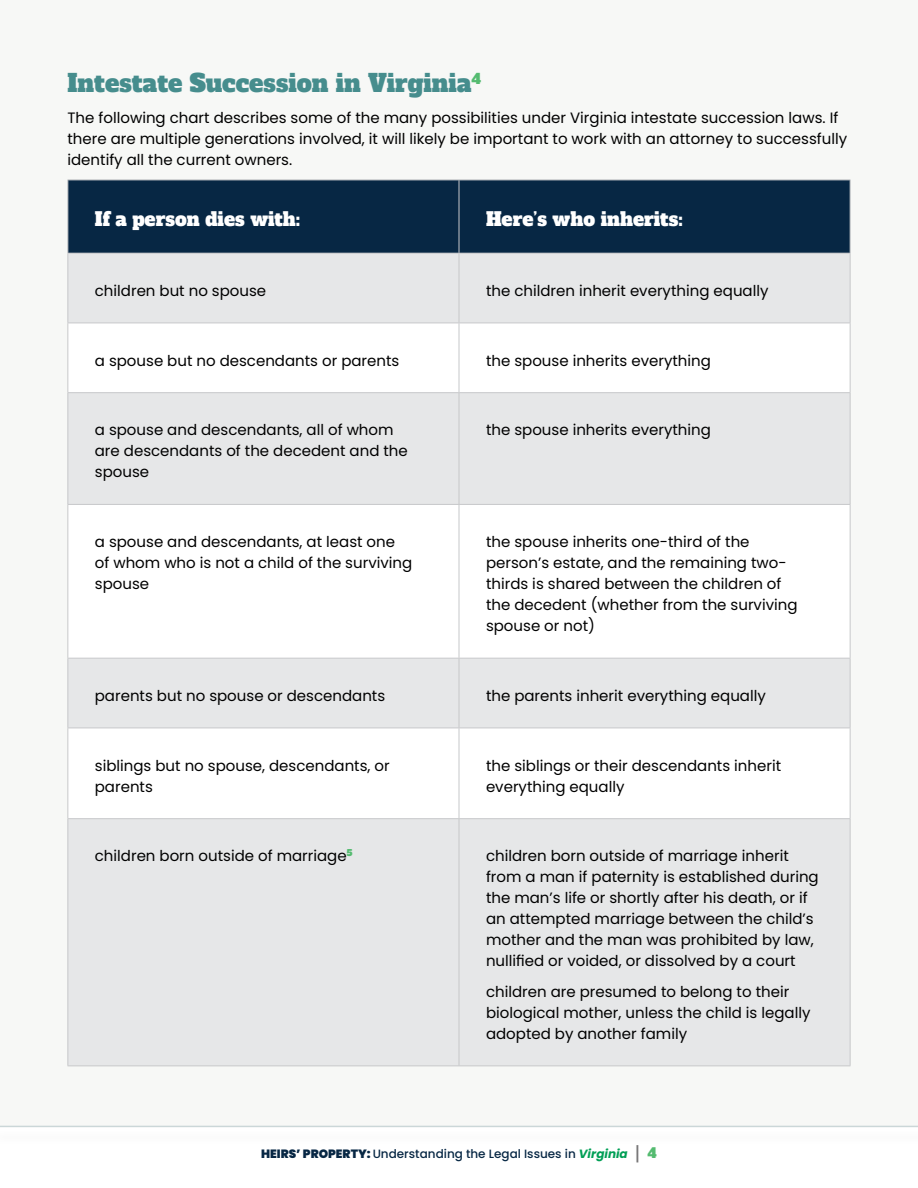
<style>
.page{position:relative;width:918px;height:1188px;background:#f7f8f6}
.page>*{position:absolute;margin:0;border:0;box-sizing:border-box;transform-origin:0 0}
.t1{font:24px "Alfa Slab One";color:#468d8d}
.t2{font:18.6px "Alfa Slab One";color:#fff}
.t3{font:15px/21px "Poppins";color:#000}
.t4{font:500 12px "Poppins";color:#072744}
.s1{font-weight:900}
.s2{font-weight:700;font-style:italic;color:#009f55}
.s3{font-family:"Alfa Slab One";font-weight:400;font-size:13.5px;color:#767576}
.s4{font-family:"Alfa Slab One";font-weight:400;font-size:13.5px;color:#54bb70}
</style>
<div class="page">
<div style="left:68px;top:181px;width:782px;height:72px;background:#072744"></div>
<div style="left:68px;top:254px;width:782px;height:812px;background:#e6e7e8"></div>
<svg style="left:68px;top:324px;width:782px;height:494px;fill:#fff"></svg>
<hr style="left:68px;top:180px;width:391px;height:1px;background:#c7c8ca">
<hr style="left:67px;top:180px;width:1px;height:73px;background:#c7c8ca">
<hr style="left:459px;top:180px;width:391px;height:1px;background:#c7c8ca">
<hr style="left:459px;top:180px;width:1px;height:73px;background:#c7c8ca">
<hr style="left:850px;top:180px;width:1px;height:73px;background:#c7c8ca">
<hr style="left:68px;top:253px;width:391px;height:1px;background:#c7c8ca">
<hr style="left:67px;top:254px;width:1px;height:69px;background:#c7c8ca">
<hr style="left:459px;top:253px;width:391px;height:1px;background:#c7c8ca">
<hr style="left:459px;top:254px;width:1px;height:69px;background:#c7c8ca">
<hr style="left:850px;top:254px;width:1px;height:69px;background:#c7c8ca">
<hr style="left:68px;top:323px;width:391px;height:1px;background:#c7c8ca">
<hr style="left:67px;top:323px;width:1px;height:69px;background:#c7c8ca">
<hr style="left:459px;top:323px;width:391px;height:1px;background:#c7c8ca">
<hr style="left:459px;top:323px;width:1px;height:69px;background:#c7c8ca">
<hr style="left:850px;top:323px;width:1px;height:69px;background:#c7c8ca">
<hr style="left:68px;top:392px;width:391px;height:1px;background:#c7c8ca">
<hr style="left:67px;top:393px;width:1px;height:111px;background:#c7c8ca">
<hr style="left:459px;top:392px;width:391px;height:1px;background:#c7c8ca">
<hr style="left:459px;top:393px;width:1px;height:111px;background:#c7c8ca">
<hr style="left:850px;top:393px;width:1px;height:111px;background:#c7c8ca">
<hr style="left:68px;top:504px;width:391px;height:1px;background:#c7c8ca">
<hr style="left:67px;top:505px;width:1px;height:153px;background:#c7c8ca">
<hr style="left:459px;top:504px;width:391px;height:1px;background:#c7c8ca">
<hr style="left:459px;top:505px;width:1px;height:153px;background:#c7c8ca">
<hr style="left:850px;top:505px;width:1px;height:153px;background:#c7c8ca">
<hr style="left:68px;top:658px;width:391px;height:1px;background:#c7c8ca">
<hr style="left:67px;top:659px;width:1px;height:69px;background:#c7c8ca">
<hr style="left:459px;top:658px;width:391px;height:1px;background:#c7c8ca">
<hr style="left:459px;top:659px;width:1px;height:69px;background:#c7c8ca">
<hr style="left:850px;top:659px;width:1px;height:69px;background:#c7c8ca">
<hr style="left:68px;top:728px;width:391px;height:1px;background:#c7c8ca">
<hr style="left:67px;top:728px;width:1px;height:90px;background:#c7c8ca">
<hr style="left:459px;top:728px;width:391px;height:1px;background:#c7c8ca">
<hr style="left:459px;top:728px;width:1px;height:90px;background:#c7c8ca">
<hr style="left:850px;top:728px;width:1px;height:90px;background:#c7c8ca">
<hr style="left:68px;top:818px;width:391px;height:1px;background:#c7c8ca">
<hr style="left:67px;top:819px;width:1px;height:247px;background:#c7c8ca">
<hr style="left:459px;top:818px;width:391px;height:1px;background:#c7c8ca">
<hr style="left:459px;top:819px;width:1px;height:247px;background:#c7c8ca">
<hr style="left:850px;top:819px;width:1px;height:247px;background:#c7c8ca">
<hr style="left:68px;top:1066px;width:391px;height:1px;background:#c7c8ca">
<hr style="left:459px;top:1066px;width:391px;height:1px;background:#c7c8ca">
<div style="left:0;top:1126px;width:918px;height:62px;background:#fff"></div>
<hr style="left:0;top:1126px;width:918px;height:1px;background:#cbd7d8">
<p class="t1" style="left:68px;top:63px;width:415px">Intestate Succession in Virginia<sup>4</sup></p>
<p class="t3" style="left:68px;top:107px;width:781px">The following chart describes some of the many possibilities under Virginia intestate succession laws. If there are multiple generations involved, it will likely be important to work with an attorney to successfully identify all the current owners.</p>
<p class="t2" style="left:95px;top:203px;width:207px">If a person dies with:</p>
<p class="t2" style="left:486px;top:203px;width:198px">Here’s who inherits:</p>
<p class="t3" style="left:95px;top:280px;width:173px">children but no spouse</p>
<p class="t3" style="left:486px;top:280px;width:284px">the children inherit everything equally</p>
<p class="t3" style="left:95px;top:350px;width:306px">a spouse but no descendants or parents</p>
<p class="t3" style="left:486px;top:350px;width:226px">the spouse inherits everything</p>
<p class="t3" style="left:95px;top:420px;width:314px">a spouse and descendants, all of whom are descendants of the decedent and the spouse</p>
<p class="t3" style="left:486px;top:420px;width:226px">the spouse inherits everything</p>
<p class="t3" style="left:95px;top:531px;width:319px">a spouse and descendants, at least one of whom who is not a child of the surviving spouse</p>
<p class="t3" style="left:486px;top:531px;width:313px">the spouse inherits one-third of the person’s estate, and the remaining two&shy;thirds is shared between the children of the decedent (whether from the surviving spouse or not)</p>
<p class="t3" style="left:95px;top:685px;width:292px">parents but no spouse or descendants</p>
<p class="t3" style="left:486px;top:685px;width:281px">the parents inherit everything equally</p>
<p class="t3" style="left:95px;top:755px;width:296px">siblings but no spouse, descendants, or parents</p>
<p class="t3" style="left:486px;top:755px;width:297px">the siblings or their descendants inherit everything equally</p>
<p class="t3" style="left:95px;top:846px;width:259px">children born outside of marriage<sup>5</sup></p>
<p class="t3" style="left:486px;top:846px;width:334px">children born outside of marriage inherit from a man if paternity is established during the man’s life or shortly after his death, or if an attempted marriage between the child’s mother and the man was prohibited by law, nullified or voided, or dissolved by a court</p>
<p class="t3" style="left:486px;top:981px;width:326px">children are presumed to belong to their biological mother, unless the child is legally adopted by another family</p>
<p class="t4" style="left:261px;top:1147px;width:397px"><span class="s1">HEIRS’ PROPERTY:</span> Understanding the Legal Issues in <span class="s2">Virginia</span> <span class="s3">|</span> <span class="s4">4</span></p>
</div>
